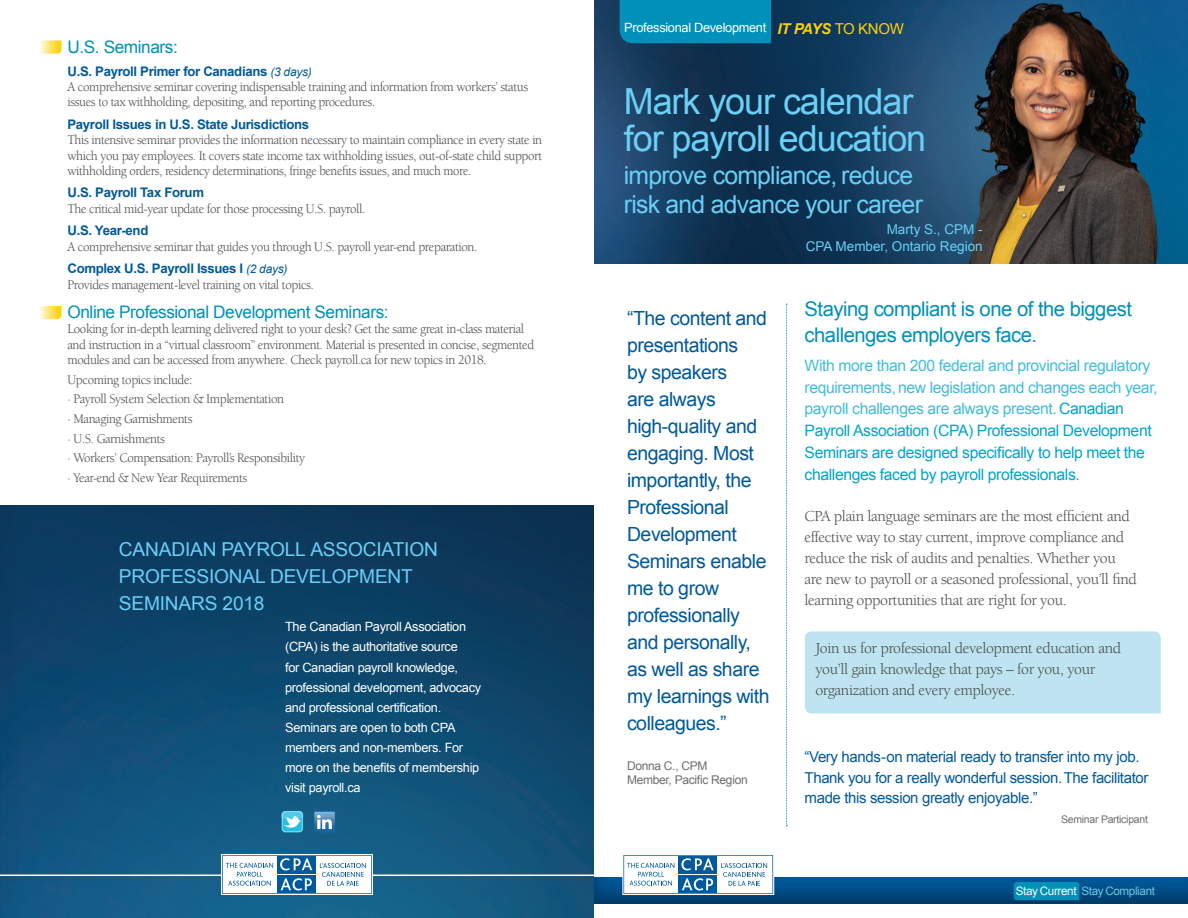
<style>
.page{position:relative;width:1188px;height:918px;background:#fff}
.page>*{position:absolute;margin:0;border:0;box-sizing:border-box;transform-origin:0 0}
.t1{font:36px/37.5px "Arial";letter-spacing:-.03em;color:#6bcff6}
.t2{font:24.75px/28.5px "Arial";letter-spacing:-.03em;color:#6bcff6}
.t3{font:20.25px/26.2px "Arial";letter-spacing:-.025em;color:#0090b9}
.t4{font:19.5px/27px "Arial";letter-spacing:-.025em;color:#00599b}
.t5{font:19.2px/26.8px "Arial";letter-spacing:-.01em;color:#6bcff6}
.t6{font:17.25px "Arial";letter-spacing:-.025em;color:#0090b9}
.t7{font:15.75px/21px "Berkeley";letter-spacing:-.025em;color:#4b4c4d}
.t8{font:15.75px/21.8px "Arial";letter-spacing:-.025em;color:#00a5cb}
.t9{font:15px/20.2px "Arial";letter-spacing:-.025em;color:#00599b}
.t10{font:13.5px/19.6px "Berkeley";letter-spacing:-.03em;color:#4b4c4d;scale:.96 1}
.t11{font:13.5px/16.2px "Arial";color:#6bcff6;text-align:right}
.t12{font:700 13.2px "Arial";letter-spacing:-.025em;color:#00599b}
.t13{font:12.75px/20.1px "Arial";letter-spacing:-.025em;color:#fff}
.t14{font:12px/13.5px "Arial";letter-spacing:-.025em;color:#6c6d70}
.t15{font:11.7px "Arial";letter-spacing:-.03em;color:#6bc8de}
.t16{font:10.5px "Arial";letter-spacing:-.025em;color:#6c6d70}
.s1{font-weight:400;font-style:italic;font-size:12px}
.s2{font-weight:700;font-style:italic;font-size:15px;color:#fdd007}
.s3{font-size:15px;color:#fdd007}
.s4{color:#42bdd9}
.s5{color:#fff}
</style>
<div class="page">
<div style="left:805px;top:631px;width:356px;height:82px;background:#bde4f0"></div>
<img style="left:594px;top:0;width:594px;height:264px">
<svg style="left:786px;top:304px;width:1px;height:522px"></svg>
<div style="left:592px;top:876px;width:596px;height:30px;background:#231f20;opacity:.45"></div>
<div style="left:622px;top:854px;width:152px;height:41px;background:#fff"></div>
<svg style="left:623px;top:855px;width:150px;height:39px"></svg>
<div style="left:620px;top:0;width:151px;height:43px;background:#0090b9"></div>
<svg style="left:1014px;top:882px;width:65px;height:18px"></svg>
<svg style="left:40px;top:306px;width:22px;height:13px"></svg>
<svg style="left:40px;top:40px;width:22px;height:14px"></svg>
<img style="left:0;top:505px;width:594px;height:413px">
<hr style="left:0;top:875px;width:612px;height:1px;background:#fff">
<div style="left:221px;top:854px;width:152px;height:41px;background:#fff"></div>
<svg style="left:222px;top:855px;width:150px;height:39px"></svg>
<svg style="left:282px;top:811px;width:21px;height:22px"></svg>
<svg style="left:282px;top:811px;width:21px;height:21px"></svg>
<svg style="left:314px;top:811px;width:21px;height:22px"></svg>
<p class="t6" style="left:68px;top:37px;width:112px">U.S. Seminars:</p>
<p class="t12" style="left:68px;top:64px;width:246px">U.S. Payroll Primer for Canadians <span class="s1">(3 days)</span></p>
<p class="t10" style="left:68px;top:79px;width:481px;line-height:15.5px">A comprehensive seminar covering indispensable training and information from workers’ status issues to tax withholding, depositing, and reporting procedures.</p>
<p class="t12" style="left:68px;top:117px;width:243px">Payroll Issues in U.S. State Jurisdictions</p>
<p class="t10" style="left:68px;top:133px;width:496px;line-height:15.3px;text-align:justify">This intensive seminar provides the information necessary to maintain compliance in every state in which you pay employees. It covers state income tax withholding issues, out-of-state child support withholding orders, residency determinations, fringe benefits issues, and much more.</p>
<p class="t12" style="left:68px;top:185px;width:138px">U.S. Payroll Tax Forum</p>
<p class="t10" style="left:68px;top:199px;width:312px">The critical mid-year update for those processing U.S. payroll.</p>
<p class="t12" style="left:68px;top:223px;width:82px">U.S. Year-end</p>
<p class="t10" style="left:68px;top:237px;width:429px">A comprehensive seminar that guides you through U.S. payroll year-end preparation.</p>
<p class="t12" style="left:68px;top:261px;width:221px">Complex U.S. Payroll Issues I <span class="s1">(2 days)</span></p>
<p class="t10" style="left:68px;top:275px;width:258px">Provides management-level training on vital topics.</p>
<p class="t6" style="left:68px;top:302px;width:323px">Online Professional Development Seminars:</p>
<p class="t10" style="left:68px;top:322px;width:488px;line-height:15.5px">Looking for in-depth learning delivered right to your desk? Get the same great in-class material and instruction in a “virtual classroom” environment. Material is presented in concise, segmented modules and can be accessed from anywhere. Check payroll.ca for new topics in 2018.</p>
<p class="t10" style="left:68px;top:370px;width:249px">Upcoming topics include:<br>· Payroll System Selection &amp; Implementation<br>· Managing Garnishments<br>· U.S. Garnishments<br>· Workers’ Compensation: Payroll’s Responsibility · Year-end &amp; New Year Requirements</p>
<h3 class="t5" style="left:119px;top:536px;width:321px">CANADIAN PAYROLL ASSOCIATION<br>PROFESSIONAL DEVELOPMENT<br>SEMINARS 2018</h3>
<p class="t13" style="left:285px;top:617px;width:198px">The Canadian Payroll Association (CPA) is the authoritative source<br>for Canadian payroll knowledge, professional development, advocacy and professional certification.<br>Seminars are open to both CPA members and non-members. For more on the benefits of membership visit payroll.ca</p>
<p class="t13" style="left:624px;top:18px;width:281px">Professional Development <span class="s2">IT PAYS</span> <span class="s3">TO KNOW</span></p>
<h1 class="t1" style="left:624px;top:82px;width:304px">Mark your calendar for payroll education</h1>
<h2 class="t2" style="left:624px;top:161px;width:301px">improve compliance, reduce risk and advance your career</h2>
<p class="t11" style="left:806px;top:222px;width:178px">Marty S., CPM -<br>CPA Member, Ontario Region</p>
<p class="t4" style="left:627px;top:304px;width:144px">“The content and presentations<br>by speakers<br>are always high-quality and engaging. Most importantly, the<br>Professional<br>Development<br>Seminars enable me to grow professionally and personally, as well as share my learnings with colleagues.”</p>
<p class="t14" style="left:627px;top:759px;width:122px">Donna C., CPM<br>Member, Pacific Region</p>
<h3 class="t3" style="left:805px;top:296px;width:329px">Staying compliant is one of the biggest challenges employers face.</h3>
<p class="t8" style="left:805px;top:354px;width:355px"><span class="s4">With more than 200 federal and provincial regulatory requirements, new legislation and changes each year, payroll challenges are always present.</span> Canadian Payroll Association (CPA) Professional Development Seminars are designed specifically to help meet the challenges faced by payroll professionals.</p>
<p class="t7" style="left:805px;top:506px;width:334px">CPA plain language seminars are the most efficient and effective way to stay current, improve compliance and reduce the risk of audits and penalties. Whether you are new to payroll or a seasoned professional, you’ll find learning opportunities that are right for you.</p>
<p class="t7" style="left:815px;top:638px;width:307px">Join us for professional development education and you’ll gain knowledge that pays – for you, your organization and every employee.</p>
<p class="t9" style="left:805px;top:747px;width:345px">“Very hands-on material ready to transfer into my job.<br>Thank you for a really wonderful session. The facilitator made this session greatly enjoyable.”</p>
<p class="t16" style="left:1061px;top:813px;width:88px">Seminar Participant</p>
<p class="t15" style="left:1016px;top:884px;width:141px"><span class="s5">Stay Current</span> Stay Compliant</p>
</div>
